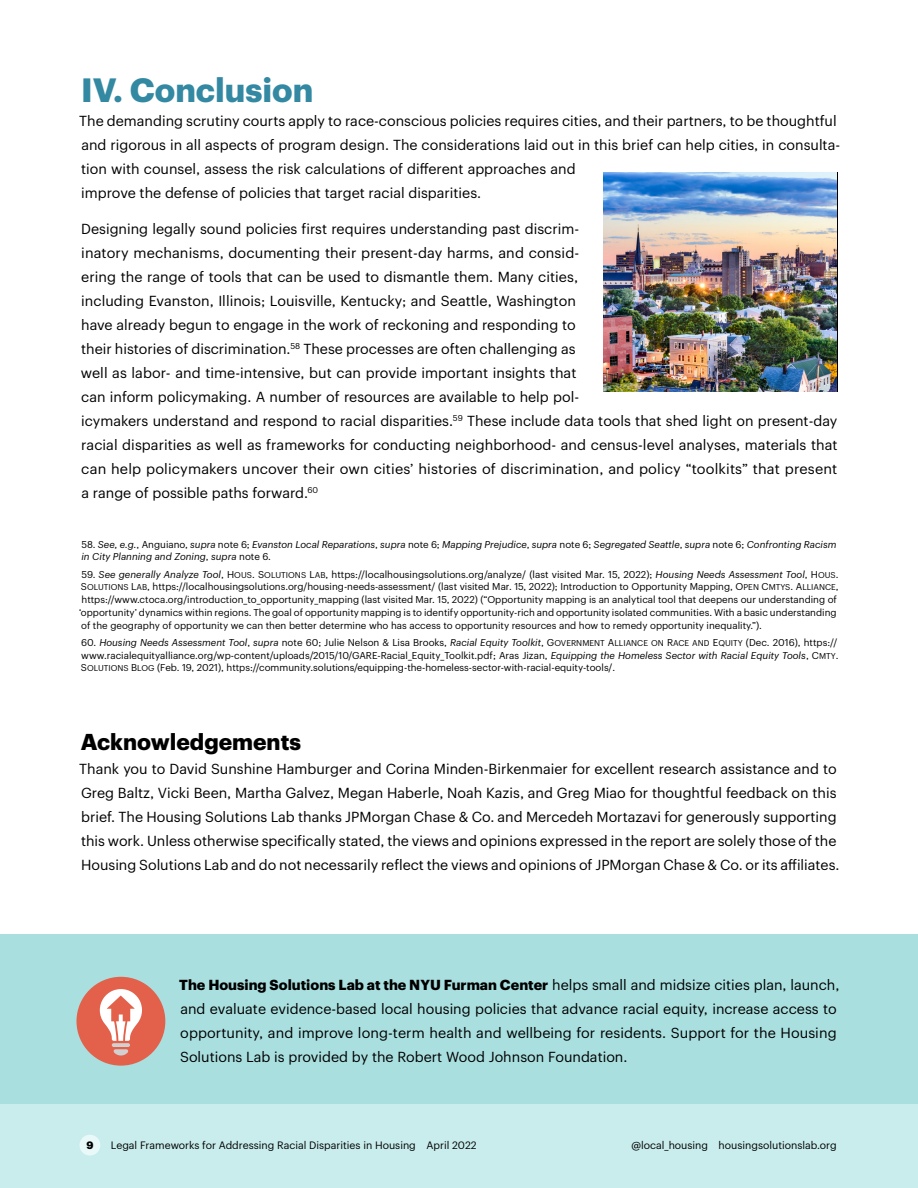
<style>
.page{position:relative;width:918px;height:1188px;background:#fff}
.page>*{position:absolute;margin:0;border:0;box-sizing:border-box;transform-origin:0 0}
.t1{font:700 33px "Graphik Alt";color:#3388a2}
.t2{font:700 22.5px "Graphik Alt";color:#000}
.t3{font:14.25px/24px "Graphik Alt";color:#000}
.t4{font:10.5px "Graphik Alt";color:#000}
.t5{font:700 10.5px "Graphik Alt";color:#000}
.t6{font:9.75px/12.8px "Graphik Alt";color:#000}
.t7{font:italic 9.75px/12.8px "Graphik Alt";color:#000}
.s1{font-style:normal}
.s2{font-style:italic}
.s3{font-family:"Graphik Alt Regular SC850"}
.s4{font-family:"Graphik Alt Regular SC850";font-size:8.25px}
.s5{font-weight:700}
</style>
<div class="page">
<div style="left:0;top:934px;width:918px;height:254px;background:#c9eded"></div>
<div style="left:0;top:934px;width:918px;height:169px;background:#a9dfdf"></div>
<img style="left:603px;top:172px;width:234px;height:220px">
<div style="left:77px;top:977px;width:88px;height:89px;background:#e3614a;border-radius:50%"></div>
<svg style="left:100px;top:989px;width:42px;height:67px"></svg>
<div style="left:80px;top:1135px;width:20px;height:21px;background:#e9f8f8;border-radius:50%"></div>
<h1 class="t1" style="left:81px;top:77px;width:234px">IV. Conclusion</h1>
<p class="t3" style="left:79px;top:110px;width:762px">The demanding scrutiny courts apply to race-conscious policies requires cities, and their partners, to be thoughtful and rigorous in all aspects of program design. The considerations laid out in this brief can help cities, in consulta&shy;tion with counsel, assess the risk calculations of different approaches and<br>improve the defense of policies that target racial disparities.</p>
<p class="t3" style="left:81px;top:218px;width:758px">Designing legally sound policies first requires understanding past discrim-<br>inatory mechanisms, documenting their present-day harms, and consid-<br>ering the range of tools that can be used to dismantle them. Many cities,<br>including Evanston, Illinois; Louisville, Kentucky; and Seattle, Washington<br>have already begun to engage in the work of reckoning and responding to<br>their histories of discrimination.<sup>58</sup> These processes are often challenging as<br>well as labor- and time-intensive, but can provide important insights that<br>can inform policymaking. A number of resources are available to help pol-<br>icymakers understand and respond to racial disparities.<sup>59</sup> These include data tools that shed light on present-day racial disparities as well as frameworks for conducting neighborhood- and census-level analyses, materials that can help policymakers uncover their own cities’ histories of discrimination, and policy “toolkits” that present a range of possible paths forward.<sup>60</sup></p>
<p class="t7" style="left:81px;top:538px;width:757px"><span class="s1">58.</span> See, e.g.<span class="s1">, Anguiano,</span> supra <span class="s1">note 6;</span> Evanston Local Reparations<span class="s1">,</span> supra <span class="s1">note 6;</span> Mapping Prejudice<span class="s1">,</span> supra <span class="s1">note 6;</span> Segregated Seattle<span class="s1">,</span> supra <span class="s1">note 6;</span> Confronting Racism in City Planning and Zoning<span class="s1">,</span> supra <span class="s1">note 6.</span></p>
<p class="t6" style="left:79px;top:568px;width:761px">59. <span class="s2">See generally Analyze Tool</span>, <span class="s3">H</span><span class="s4">OUS</span><span class="s3">. S</span><span class="s4">OLUTIONS</span> <span class="s3">L</span><span class="s4">AB</span>, https://localhousingsolutions.org/analyze/ (last visited Mar. 15, 2022); <span class="s2">Housing Needs Assessment Tool</span>, <span class="s3">H</span><span class="s4">OUS</span><span class="s3">.<br>S</span><span class="s4">OLUTIONS</span> <span class="s3">L</span><span class="s4">AB</span>, https://localhousingsolutions.org/housing-needs-assessment/ (last visited Mar. 15, 2022); Introduction to Opportunity Mapping, <span class="s3">O</span><span class="s4">PEN</span> <span class="s3">C</span><span class="s4">MTYS</span><span class="s3">. A</span><span class="s4">LLIANCE</span>, https://www.ctoca.org/introduction_to_opportunity_mapping (last visited Mar. 15, 2022) (“Opportunity mapping is an analytical tool that deepens our understanding of ‘opportunity’ dynamics within regions. The goal of opportunity mapping is to identify opportunity-rich and opportunity isolated communities. With a basic understanding of the geography of opportunity we can then better determine who has access to opportunity resources and how to remedy opportunity inequality.”).</p>
<p class="t6" style="left:81px;top:637px;width:759px">60. <span class="s2">Housing Needs Assessment Tool</span>, <span class="s2">supra</span> note 60; Julie Nelson &amp; Lisa Brooks, <span class="s2">Racial Equity Toolkit</span>, <span class="s3">G</span><span class="s4">OVERNMENT</span> <span class="s3">A</span><span class="s4">LLIANCE ON</span> <span class="s3">R</span><span class="s4">ACE AND</span> <span class="s3">E</span><span class="s4">QUITY</span> (Dec. 2016), https:// www.racialequityalliance.org/wp-content/uploads/2015/10/GARE-Racial_Equity_Toolkit.pdf; Aras Jizan, <span class="s2">Equipping the Homeless Sector with Racial Equity Tools</span>, <span class="s3">C</span><span class="s4">MTY</span><span class="s3">.<br>S</span><span class="s4">OLUTIONS</span> <span class="s3">B</span><span class="s4">LOG</span> (Feb. 19, 2021), https://community.solutions/equipping-the-homeless-sector-with-racial-equity-tools/.</p>
<h2 class="t2" style="left:81px;top:733px;width:222px">Acknowledgements</h2>
<p class="t3" style="left:79px;top:758px;width:762px">Thank you to David Sunshine Hamburger and Corina Minden-Birkenmaier for excellent research assistance and to Greg Baltz, Vicki Been, Martha Galvez, Megan Haberle, Noah Kazis, and Greg Miao for thoughtful feedback on this brief. The Housing Solutions Lab thanks JPMorgan Chase &amp; Co. and Mercedeh Mortazavi for generously supporting this work. Unless otherwise specifically stated, the views and opinions expressed in the report are solely those of the Housing Solutions Lab and do not necessarily reflect the views and opinions of JPMorgan Chase &amp; Co. or its affiliates.</p>
<p class="t3" style="left:179px;top:974px;width:662px"><span class="s5">The Housing Solutions Lab at the NYU Furman Center</span> helps small and midsize cities plan, launch, and evaluate evidence-based local housing policies that advance racial equity, increase access to opportunity, and improve long-term health and wellbeing for residents. Support for the Housing Solutions Lab is provided by the Robert Wood Johnson Foundation.</p>
<p class="t5" style="left:86px;top:1141px;width:9px">9</p>
<p class="t4" style="left:111px;top:1140px;width:367px">Legal Frameworks for Addressing Racial Disparities in Housing April 2022</p>
<p class="t4" style="left:632px;top:1140px;width:207px">@local_housing housingsolutionslab.org</p>
</div>
